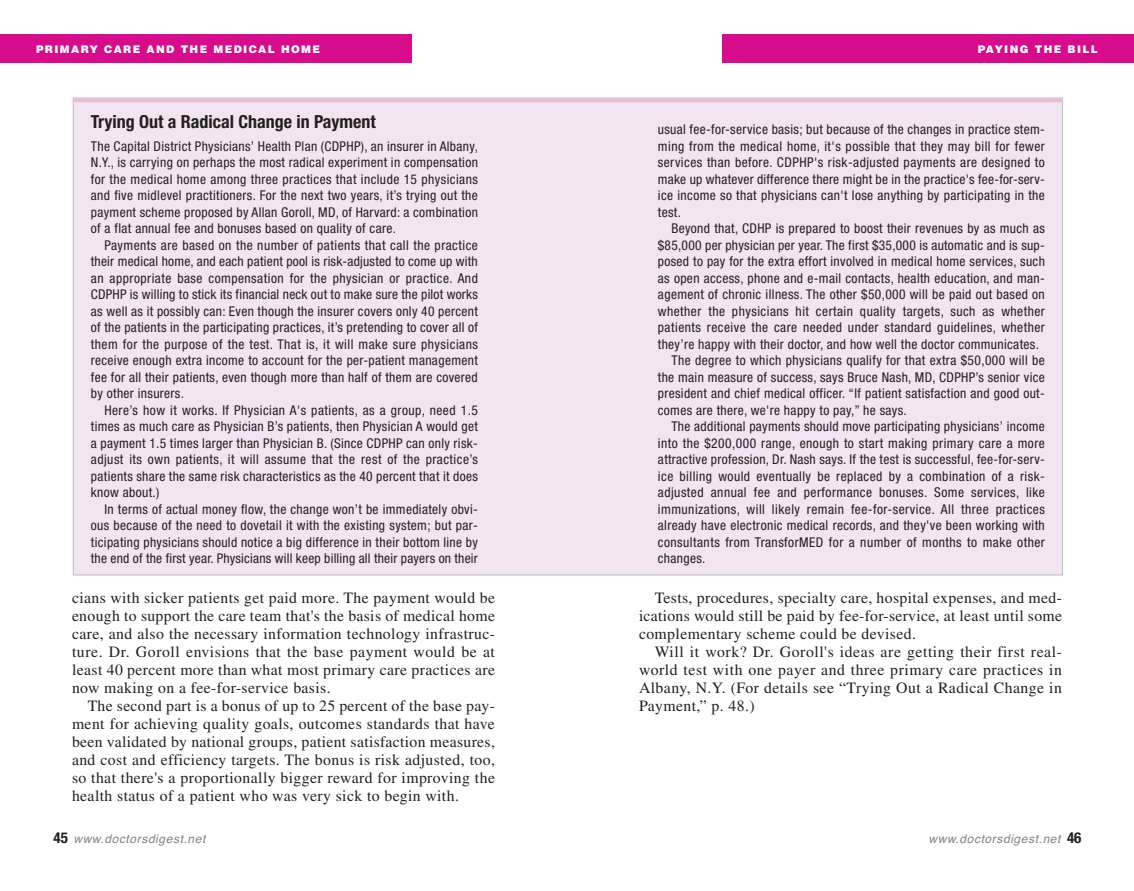
<style>
.page{position:relative;width:1134px;height:891px;background:#fff}
.page>*{position:absolute;margin:0;border:0;box-sizing:border-box;transform-origin:0 0}
.t1{font:700 condensed 18px "Helvetica Neue LT Std";color:#231f20}
.t2{font:15.75px/18px "Times";letter-spacing:.025em;color:#231f20;text-align:justify}
.t3{font:condensed 13.5px/16.5px "Helvetica Neue LT Std";letter-spacing:.025em;color:#231f20;text-align:justify}
.t4{font:italic 12px "Helvetica";letter-spacing:.05em;color:#808285}
.t5{font:900 10.5px "Helvetica LT Std";letter-spacing:.13em;color:#fff}
.s1{font-family:"Helvetica Neue LT Std";font-weight:700;font-style:normal;font-stretch:condensed;font-size:15px;color:#231f20}
</style>
<div class="page">
<div style="left:722px;top:34px;width:412px;height:29px;background:#d60c8c"></div>
<div style="left:0;top:34px;width:412px;height:29px;background:#d60c8c"></div>
<div style="left:74px;top:99px;width:988px;height:476px;background:#f2e4f0"></div>
<hr style="left:73px;top:98px;width:990px;height:4px;background:#eabcd8">
<p class="t5" style="left:36px;top:43px;width:286px">PRIMARY CARE AND THE MEDICAL HOME</p>
<h1 class="t1" style="left:91px;top:115px;width:286px">Trying Out a Radical Change in Payment</h1>
<p class="t3" style="left:91px;top:139px;width:389px">The Capital District Physicians’ Health Plan (CDPHP), an insurer in Albany, N.Y., is carrying on perhaps the most radical experiment in compensation for the medical home among three practices that include 15 physicians and five midlevel practitioners. For the next two years, it’s trying out the payment scheme proposed by Allan Goroll, MD, of Harvard: a combination of a flat annual fee and bonuses based on quality of care.</p>
<p class="t3" style="left:91px;top:238px;width:389px;text-indent:14px">Payments are based on the number of patients that call the practice their medical home, and each patient pool is risk-adjusted to come up with an appropriate base compensation for the physician or practice. And CDPHP is willing to stick its financial neck out to make sure the pilot works as well as it possibly can: Even though the insurer covers only 40 percent of the patients in the participating practices, it’s pretending to cover all of them for the purpose of the test. That is, it will make sure physicians receive enough extra income to account for the per-patient management fee for all their patients, even though more than half of them are covered by other insurers.</p>
<p class="t3" style="left:91px;top:403px;width:389px;text-indent:14px">Here’s how it works. If Physician A's patients, as a group, need 1.5 times as much care as Physician B’s patients, then Physician A would get a payment 1.5 times larger than Physician B. (Since CDPHP can only risk&shy;adjust its own patients, it will assume that the rest of the practice’s patients share the same risk characteristics as the 40 percent that it does know about.)</p>
<p class="t3" style="left:91px;top:502px;width:389px;text-indent:14px">In terms of actual money flow, the change won’t be immediately obvi&shy;ous because of the need to dovetail it with the existing system; but par&shy;ticipating physicians should notice a big difference in their bottom line by the end of the first year. Physicians will keep billing all their payers on their</p>
<p class="t2" style="left:72px;top:590px;width:425px">cians with sicker patients get paid more. The payment would be enough to support the care team that's the basis of medical home care, and also the necessary information technology infrastruc&shy;ture. Dr. Goroll envisions that the base payment would be at least 40 percent more than what most primary care practices are now making on a fee-for-service basis.</p>
<p class="t2" style="left:72px;top:698px;width:425px;text-indent:16px">The second part is a bonus of up to 25 percent of the base pay&shy;ment for achieving quality goals, outcomes standards that have been validated by national groups, patient satisfaction measures, and cost and efficiency targets. The bonus is risk adjusted, too, so that there's a proportionally bigger reward for improving the health status of a patient who was very sick to begin with.</p>
<p class="t4" style="left:53px;top:835px;width:153px"><span class="s1">45</span> www.doctorsdigest.net</p>
<p class="t5" style="left:978px;top:43px;width:122px">PAYING THE BILL</p>
<p class="t3" style="left:658px;top:123px;width:389px">usual fee-for-service basis; but because of the changes in practice stem&shy;ming from the medical home, it's possible that they may bill for fewer services than before. CDPHP's risk-adjusted payments are designed to make up whatever difference there might be in the practice's fee-for-serv&shy;ice income so that physicians can't lose anything by participating in the test.</p>
<p class="t3" style="left:671px;top:222px;width:375px">Beyond that, CDHP is prepared to boost their revenues by as much as</p>
<p class="t3" style="left:658px;top:238px;width:388px">$85,000 per physician per year. The first $35,000 is automatic and is sup-</p>
<p class="t3" style="left:658px;top:255px;width:389px">posed to pay for the extra effort involved in medical home services, such</p>
<p class="t3" style="left:658px;top:271px;width:389px">as open access, phone and e-mail contacts, health education, and man-</p>
<p class="t3" style="left:658px;top:288px;width:388px">agement of chronic illness. The other $50,000 will be paid out based on</p>
<p class="t3" style="left:658px;top:304px;width:389px">whether the physicians hit certain quality targets, such as whether</p>
<p class="t3" style="left:658px;top:321px;width:389px">patients receive the care needed under standard guidelines, whether</p>
<p class="t3" style="left:658px;top:337px;width:383px">they’re happy with their doctor, and how well the doctor communicates.</p>
<p class="t3" style="left:671px;top:354px;width:375px">The degree to which physicians qualify for that extra $50,000 will be</p>
<p class="t3" style="left:658px;top:370px;width:388px">the main measure of success, says Bruce Nash, MD, CDPHP’s senior vice</p>
<p class="t3" style="left:658px;top:387px;width:388px">president and chief medical officer. “If patient satisfaction and good out-</p>
<p class="t3" style="left:658px;top:403px;width:250px">comes are there, we're happy to pay,” he says.</p>
<p class="t3" style="left:671px;top:420px;width:375px">The additional payments should move participating physicians’ income</p>
<p class="t3" style="left:658px;top:436px;width:389px">into the $200,000 range, enough to start making primary care a more</p>
<p class="t3" style="left:658px;top:453px;width:389px">attractive profession, Dr. Nash says. If the test is successful, fee-for-serv-</p>
<p class="t3" style="left:658px;top:469px;width:389px">ice billing would eventually be replaced by a combination of a risk-</p>
<p class="t3" style="left:658px;top:486px;width:389px">adjusted annual fee and performance bonuses. Some services, like</p>
<p class="t3" style="left:658px;top:502px;width:389px">immunizations, will likely remain fee-for-service. All three practices</p>
<p class="t3" style="left:658px;top:519px;width:388px">already have electronic medical records, and they've been working with</p>
<p class="t3" style="left:658px;top:535px;width:389px">consultants from TransforMED for a number of months to make other</p>
<p class="t3" style="left:658px;top:552px;width:49px">changes.</p>
<p class="t2" style="left:639px;top:590px;width:425px;text-indent:16px">Tests, procedures, specialty care, hospital expenses, and med&shy;ications would still be paid by fee-for-service, at least until some complementary scheme could be devised.</p>
<p class="t2" style="left:639px;top:644px;width:425px;text-indent:16px">Will it work? Dr. Goroll's ideas are getting their first real&shy;world test with one payer and three primary care practices in Albany, N.Y. (For details see “Trying Out a Radical Change in Payment,” p. 48.)</p>
<p class="t4" style="left:928px;top:835px;width:154px">www.doctorsdigest.net <span class="s1">46</span></p>
</div>
